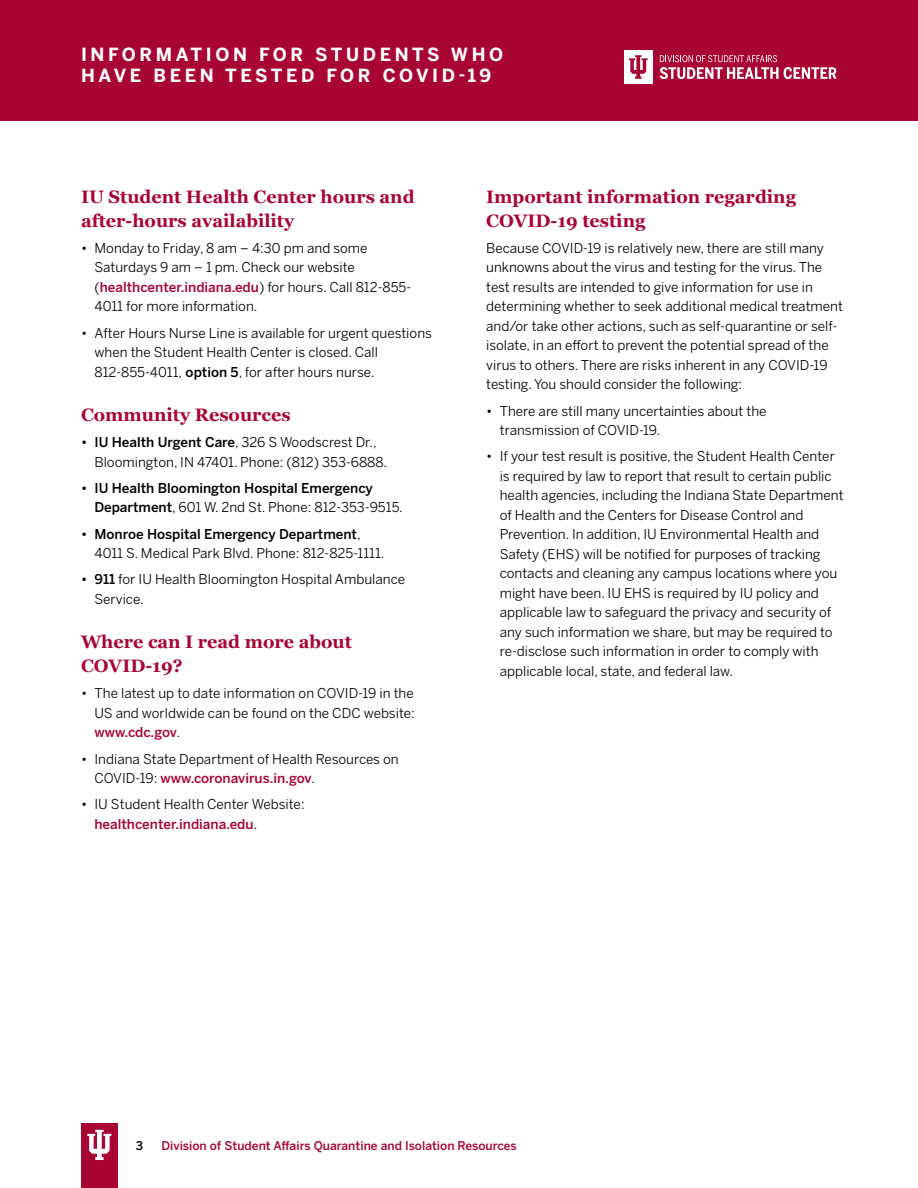
<style>
.page{position:relative;width:918px;height:1188px;background:#fff}
.page>*{position:absolute;margin:0;border:0;box-sizing:border-box;transform-origin:0 0}
.t1{font:700 18px/24px "Georgia";color:#a90533}
.t2{font:700 18px/21.6px "Benton Sans";letter-spacing:.2em;color:#fff}
.t3{font:13.5px/19.5px "Benton Sans";color:#000}
.t4{font:500 13.5px/19.5px "Benton Sans";color:#000}
.t5{font:500 12px "Benton Sans";color:#a90533}
.t6{font:500 12px "Benton Sans";color:#000}
.s1{font-weight:500;color:#a90533}
.s2{font-weight:500}
.s3{font-weight:400}
</style>
<div class="page">
<div style="left:0;top:0;width:918px;height:122px;background:#a90533"></div>
<div style="left:81px;top:1124px;width:37px;height:64px;background:#a90533"></div>
<svg style="left:87px;top:1130px;width:24px;height:30px"></svg>
<div style="left:624px;top:50px;width:29px;height:34px;background:#fff"></div>
<svg style="left:629px;top:55px;width:19px;height:24px"></svg>
<svg style="left:660px;top:55px;width:177px;height:24px"></svg>
<p class="t2" style="left:81px;top:44px;width:424px">INFORMATION FOR STUDENTS WHO<br>HAVE BEEN TESTED FOR COVID-19</p>
<p class="t1" style="left:81px;top:183px;width:335px">IU Student Health Center hours and after-hours availability</p>
<p class="t3" style="left:94px;top:238px;width:318px;text-indent:-14px">• Monday to Friday, 8 am – 4:30 pm and some Saturdays 9 am – 1 pm. Check our website (<span class="s1">healthcenter.indiana.edu</span>) for hours. Call 812-855- 4011 for more information.</p>
<p class="t3" style="left:94px;top:323px;width:339px;text-indent:-14px">• After Hours Nurse Line is available for urgent questions when the Student Health Center is closed. Call<br>812-855-4011, <span class="s2">option 5</span>, for after hours nurse.</p>
<p class="t1" style="left:81px;top:402px;width:211px">Community Resources</p>
<p class="t3" style="left:94px;top:432px;width:294px;text-indent:-14px"><span class="s2">• IU Health Urgent Care</span>, 326 S Woodscrest Dr.,<br>Bloomington, IN 47401. Phone: (812) 353-6888.</p>
<p class="t4" style="left:94px;top:478px;width:310px;text-indent:-14px">• IU Health Bloomington Hospital Emergency<br>Department<span class="s3">, 601 W. 2nd St. Phone: 812-353-9515.</span></p>
<p class="t3" style="left:94px;top:524px;width:292px;text-indent:-14px"><span class="s2">• Monroe Hospital Emergency Department</span>,<br>4011 S. Medical Park Blvd. Phone: 812-825-1111.</p>
<p class="t3" style="left:94px;top:570px;width:312px;text-indent:-14px"><span class="s2">• 911</span> for IU Health Bloomington Hospital Ambulance<br>Service.</p>
<p class="t1" style="left:81px;top:629px;width:272px">Where can I read more about<br>COVID-19?</p>
<p class="t3" style="left:94px;top:684px;width:322px;text-align:justify;text-indent:-14px">• The latest up to date information on COVID-19 in the US and worldwide can be found on the CDC website: <span class="s1">www.cdc.gov</span>.</p>
<p class="t3" style="left:94px;top:749px;width:306px;text-indent:-14px">• Indiana State Department of Health Resources on<br>COVID-19: <span class="s1">www.coronavirus.in.gov</span>.</p>
<p class="t3" style="left:94px;top:795px;width:212px;text-indent:-14px">• IU Student Health Center Website: <span class="s1">healthcenter.indiana.edu</span>.</p>
<p class="t1" style="left:486px;top:183px;width:311px">Important information regarding<br>COVID-19 testing</p>
<p class="t3" style="left:486px;top:238px;width:358px">Because COVID-19 is relatively new, there are still many unknowns about the virus and testing for the virus. The test results are intended to give information for use in determining whether to seek additional medical treatment and/or take other actions, such as self-quarantine or self&shy;isolate, in an effort to prevent the potential spread of the virus to others. There are risks inherent in any COVID-19 testing. You should consider the following:</p>
<p class="t3" style="left:500px;top:401px;width:268px;text-indent:-14px">• There are still many uncertainties about the transmission of COVID-19.</p>
<p class="t3" style="left:500px;top:447px;width:345px;text-indent:-14px">• If your test result is positive, the Student Health Center is required by law to report that result to certain public health agencies, including the Indiana State Department of Health and the Centers for Disease Control and Prevention. In addition, IU Environmental Health and Safety (EHS) will be notified for purposes of tracking contacts and cleaning any campus locations where you might have been. IU EHS is required by IU policy and applicable law to safeguard the privacy and security of any such information we share, but may be required to re-disclose such information in order to comply with applicable local, state, and federal law.</p>
<p class="t6" style="left:136px;top:1138px;width:9px">3</p>
<p class="t5" style="left:161px;top:1138px;width:357px">Division of Student Affairs Quarantine and Isolation Resources</p>
</div>
